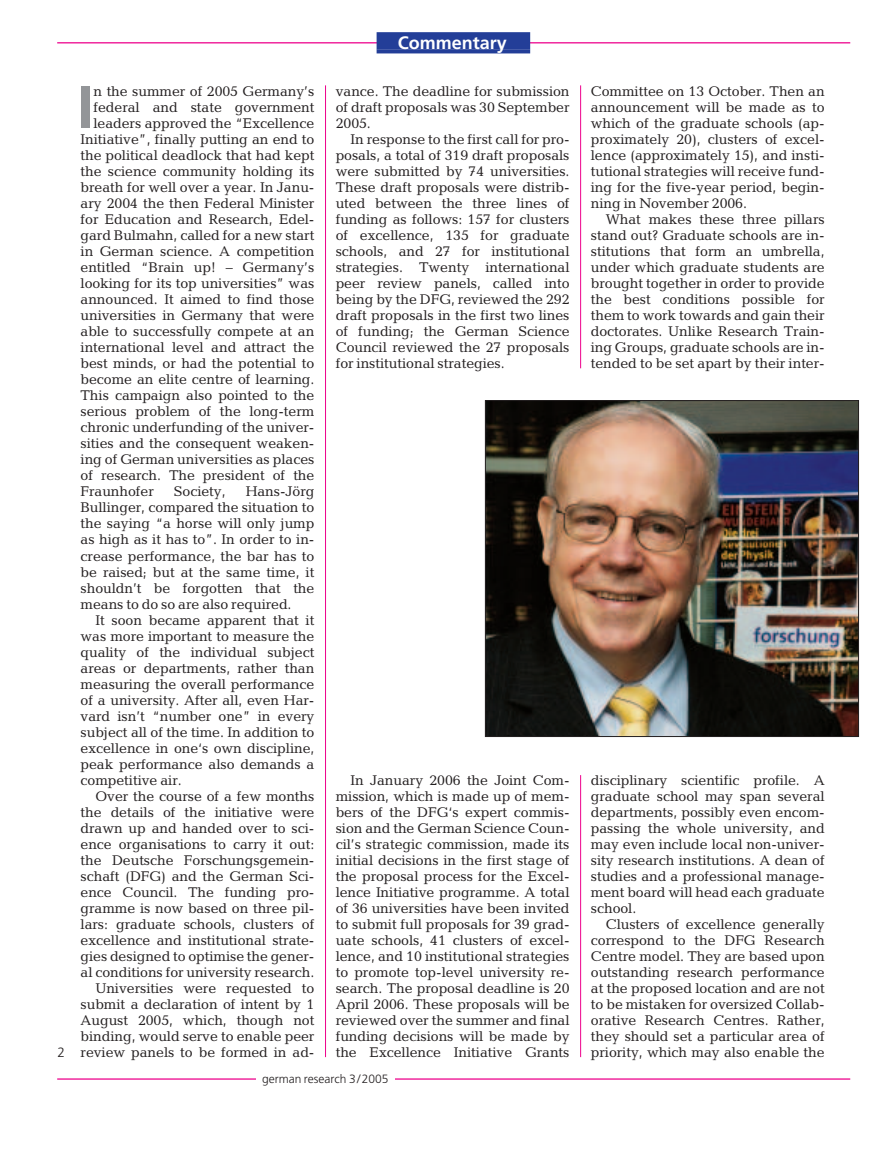
<style>
.page{position:relative;width:893px;height:1149px;background:#fff}
.page>*{position:absolute;margin:0;border:0;box-sizing:border-box;transform-origin:0 0}
.t1{font:700 59.7px "Frutiger";color:#939598}
.t2{font:700 18px "Frutiger";color:#fff}
.t3{font:14.1px/16px "Candida";letter-spacing:-.005em;color:#231f20;text-align:justify}
.t4{font:300 13.5px "Frutiger";color:#231f20}
.t5{font:300 12px "Frutiger";color:#231f20}
</style>
<div class="page">
<hr style="left:57px;top:1078px;width:793px;height:1px;background:#ed028c">
<div style="left:256px;top:1073px;width:138px;height:16px;background:#fff"></div>
<hr style="left:57px;top:42px;width:793px;height:1px;background:#ed028c">
<hr style="left:325px;top:85px;width:1px;height:971px;background:#ed028c">
<hr style="left:580px;top:85px;width:1px;height:283px;background:#ed028c">
<hr style="left:580px;top:774px;width:1px;height:282px;background:#ed028c">
<img style="left:487px;top:402px;width:370px;height:332px">
<div style="left:485px;top:400px;width:374px;height:336px;border:1px solid #231f20"></div>
<div style="left:377px;top:32px;width:153px;height:17px;background:#233e98"></div>
<svg style="left:377px;top:49px;width:153px;height:4px"></svg>
<p class="t4" style="left:58px;top:1046px;width:9px">2</p>
<h1 class="t1" style="left:77px;top:83px;width:18px">I</h1>
<p class="t3" style="left:94px;top:85px;width:222px">n the summer of 2005 Germany’s</p>
<p class="t3" style="left:94px;top:101px;width:222px">federal and state government</p>
<p class="t3" style="left:94px;top:117px;width:222px">leaders approved the “Excellence</p>
<p class="t3" style="left:81px;top:133px;width:235px">Initiative”, finally putting an end to</p>
<p class="t3" style="left:81px;top:149px;width:235px">the political deadlock that had kept</p>
<p class="t3" style="left:81px;top:165px;width:235px">the science community holding its</p>
<p class="t3" style="left:81px;top:181px;width:235px">breath for well over a year. In Janu-</p>
<p class="t3" style="left:81px;top:197px;width:235px">ary 2004 the then Federal Minister</p>
<p class="t3" style="left:81px;top:213px;width:235px">for Education and Research, Edel-</p>
<p class="t3" style="left:81px;top:229px;width:235px">gard Bulmahn, called for a new start</p>
<p class="t3" style="left:81px;top:245px;width:235px">in German science. A competition</p>
<p class="t3" style="left:81px;top:261px;width:235px">entitled “Brain up! – Germany’s</p>
<p class="t3" style="left:81px;top:277px;width:235px">looking for its top universities” was</p>
<p class="t3" style="left:81px;top:293px;width:235px">announced. It aimed to find those</p>
<p class="t3" style="left:81px;top:309px;width:235px">universities in Germany that were</p>
<p class="t3" style="left:81px;top:325px;width:235px">able to successfully compete at an</p>
<p class="t3" style="left:81px;top:341px;width:235px">international level and attract the</p>
<p class="t3" style="left:81px;top:357px;width:235px">best minds, or had the potential to</p>
<p class="t3" style="left:81px;top:373px;width:235px">become an elite centre of learning.</p>
<p class="t3" style="left:81px;top:389px;width:235px">This campaign also pointed to the</p>
<p class="t3" style="left:81px;top:405px;width:235px">serious problem of the long-term</p>
<p class="t3" style="left:81px;top:421px;width:235px">chronic underfunding of the univer-</p>
<p class="t3" style="left:81px;top:437px;width:235px">sities and the consequent weaken-</p>
<p class="t3" style="left:81px;top:453px;width:235px">ing of German universities as places</p>
<p class="t3" style="left:81px;top:469px;width:235px">of research. The president of the</p>
<p class="t3" style="left:81px;top:485px;width:75px">Fraunhofer</p>
<p class="t3" style="left:174px;top:485px;width:53px">Society,</p>
<p class="t3" style="left:81px;top:485px;width:235px;text-indent:165px">Hans-Jörg Bullinger, compared the situation to the saying “a horse will only jump as high as it has to”. In order to in&shy;crease performance, the bar has to be raised; but at the same time, it shouldn’t be forgotten that the means to do so are also required.</p>
<p class="t3" style="left:81px;top:613px;width:235px;text-indent:15px">It soon became apparent that it was more important to measure the quality of the individual subject areas or departments, rather than measuring the overall performance of a university. After all, even Har&shy;vard isn’t “number one” in every subject all of the time. In addition to excellence in one‘s own discipline, peak performance also demands a competitive air.</p>
<p class="t3" style="left:81px;top:789px;width:235px;text-align:right">Over the course of a few months the details of the initiative were drawn up and handed over to sci&shy;ence organisations to carry it out: the Deutsche Forschungsgemein&shy;schaft (DFG) and the German Sci&shy;ence Council. The funding pro&shy;gramme is now based on three pil&shy;lars: graduate schools, clusters of excellence and institutional strate&shy;gies designed to optimise the gener&shy;al conditions for university research.<br>Universities were requested to submit a declaration of intent by 1<br>August 2005, which, though not binding, would serve to enable peer review panels to be formed in ad-</p>
<p class="t2" style="left:398px;top:36px;width:111px">Commentary</p>
<p class="t3" style="left:336px;top:85px;width:235px">vance. The deadline for submission of draft proposals was 30 September 2005.</p>
<p class="t3" style="left:336px;top:133px;width:235px;text-indent:15px">In response to the first call for pro&shy;posals, a total of 319 draft proposals were submitted by 74 universities.<br>These draft proposals were distrib&shy;uted between the three lines of funding as follows: 157 for clusters of excellence, 135 for graduate schools, and 27 for institutional strategies. Twenty international peer review panels, called into being by the DFG, reviewed the 292 draft proposals in the first two lines of funding; the German Science Council reviewed the 27 proposals for institutional strategies.</p>
<p class="t3" style="left:591px;top:85px;width:235px">Committee on 13 October. Then an announcement will be made as to which of the graduate schools (ap&shy;proximately 20), clusters of excel&shy;lence (approximately 15), and insti&shy;tutional strategies will receive fund&shy;ing for the five-year period, begin&shy;ning in November 2006.</p>
<p class="t3" style="left:591px;top:213px;width:235px;text-indent:15px">What makes these three pillars stand out? Graduate schools are in&shy;stitutions that form an umbrella, under which graduate students are brought together in order to provide the best conditions possible for them to work towards and gain their doctorates. Unlike Research Train&shy;ing Groups, graduate schools are in&shy;tended to be set apart by their inter-</p>
<p class="t3" style="left:336px;top:773px;width:235px;text-indent:15px">In January 2006 the Joint Com&shy;mission, which is made up of mem&shy;bers of the DFG‘s expert commis&shy;sion and the German Science Coun&shy;cil’s strategic commission, made its initial decisions in the first stage of the proposal process for the Excel&shy;lence Initiative programme. A total of 36 universities have been invited to submit full proposals for 39 grad&shy;uate schools, 41 clusters of excel&shy;lence, and 10 institutional strategies to promote top-level university re&shy;search. The proposal deadline is 20<br>April 2006. These proposals will be reviewed over the summer and final funding decisions will be made by the Excellence Initiative Grants</p>
<p class="t3" style="left:591px;top:773px;width:235px">disciplinary scientific profile. A graduate school may span several departments, possibly even encom&shy;passing the whole university, and may even include local non-univer&shy;sity research institutions. A dean of studies and a professional manage&shy;ment board will head each graduate school.</p>
<p class="t3" style="left:591px;top:917px;width:235px;text-indent:15px">Clusters of excellence generally correspond to the DFG Research Centre model. They are based upon outstanding research performance at the proposed location and are not to be mistaken for oversized Collab&shy;orative Research Centres. Rather, they should set a particular area of priority, which may also enable the</p>
<p class="t5" style="left:262px;top:1073px;width:128px">german research 3/2005</p>
</div>
